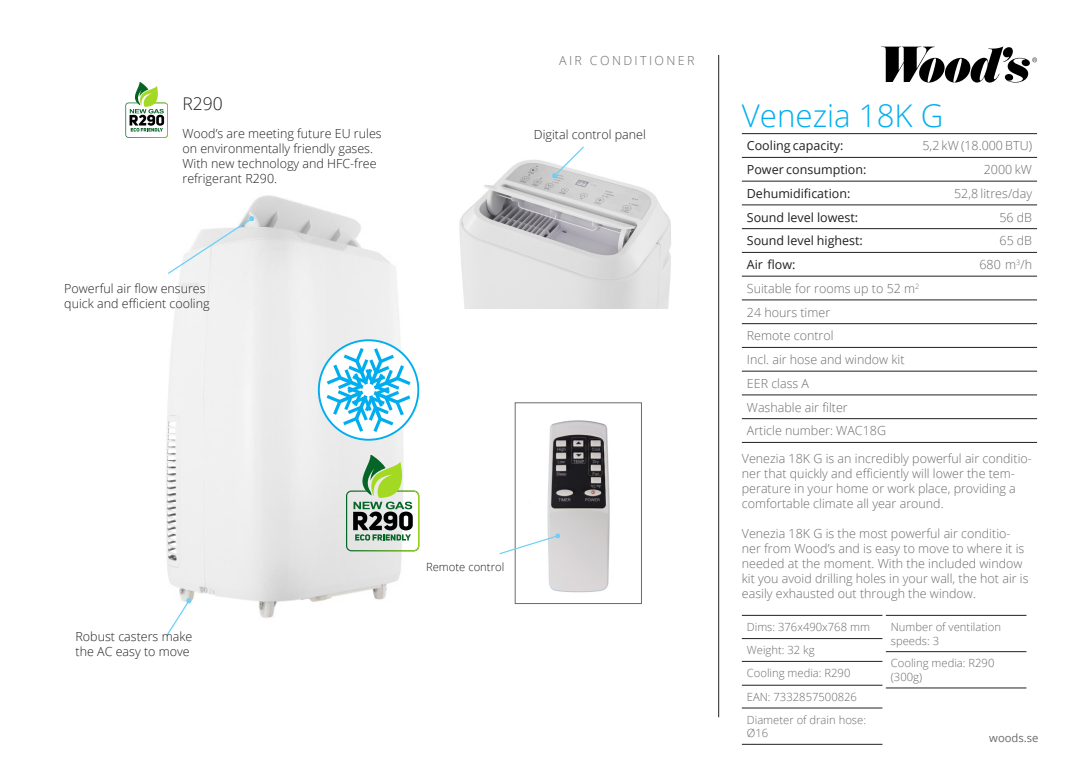
<style>
.page{position:relative;width:1088px;height:780px;background:#fff}
.page>*{position:absolute;margin:0;border:0;box-sizing:border-box;transform-origin:0 0}
.t1{font:300 31.25px "Open Sans";color:#00aeef}
.t2{font:300 17.5px "Open Sans";color:#231f20}
.t3{font:300 12.5px/15px "Open Sans";color:#6b6b6e}
.t4{font:300 12.5px/15px "Open Sans";color:#231f20}
.t5{font:12.5px "Open Sans";color:#231f20}
.t6{font:300 12.5px "Open Sans";letter-spacing:.19em;color:#6b6b6e}
.t7{font:300 11.25px/13.5px "Open Sans";color:#6b6b6e}
.t8{font:300 11.25px "Open Sans";color:#231f20}
.t9{font:11.25px "Open Sans";color:#6b6b6e}
</style>
<div class="page">
<img style="left:166px;top:195px;width:345px;height:423px">
<hr style="left:742px;top:133px;width:295px;height:1px;background:#231f20">
<hr style="left:742px;top:157px;width:295px;height:1px;background:#231f20">
<hr style="left:742px;top:181px;width:295px;height:1px;background:#231f20">
<hr style="left:742px;top:205px;width:295px;height:1px;background:#231f20">
<hr style="left:742px;top:228px;width:295px;height:1px;background:#231f20">
<hr style="left:742px;top:252px;width:295px;height:1px;background:#231f20">
<hr style="left:742px;top:276px;width:295px;height:1px;background:#231f20">
<hr style="left:742px;top:300px;width:295px;height:1px;background:#231f20">
<hr style="left:742px;top:323px;width:295px;height:1px;background:#231f20">
<hr style="left:742px;top:347px;width:295px;height:1px;background:#231f20">
<hr style="left:742px;top:371px;width:295px;height:1px;background:#231f20">
<hr style="left:742px;top:394px;width:295px;height:1px;background:#231f20">
<hr style="left:742px;top:418px;width:295px;height:1px;background:#231f20">
<hr style="left:742px;top:442px;width:295px;height:1px;background:#231f20">
<svg style="left:319px;top:340px;width:99px;height:99px"></svg>
<div style="left:318px;top:339px;width:101px;height:101px;border:2px solid #00aeef;border-radius:50%"></div>
<svg style="left:327px;top:348px;width:83px;height:84px"></svg>
<svg style="left:166px;top:598px;width:26px;height:38px"></svg>
<svg style="left:166px;top:216px;width:88px;height:59px"></svg>
<hr style="left:718px;top:55px;width:1px;height:662px;background:#231f20">
<hr style="left:742px;top:615px;width:140px;height:1px;background:#231f20">
<hr style="left:742px;top:638px;width:140px;height:1px;background:#231f20">
<hr style="left:742px;top:661px;width:140px;height:1px;background:#231f20">
<hr style="left:742px;top:685px;width:140px;height:1px;background:#231f20">
<hr style="left:742px;top:707px;width:140px;height:1px;background:#231f20">
<hr style="left:742px;top:744px;width:140px;height:1px;background:#231f20">
<hr style="left:886px;top:615px;width:140px;height:1px;background:#231f20">
<hr style="left:886px;top:651px;width:140px;height:1px;background:#231f20">
<hr style="left:886px;top:687px;width:140px;height:1px;background:#231f20">
<img style="left:547px;top:420px;width:63px;height:173px">
<div style="left:515px;top:402px;width:126px;height:201px;border:1px solid #6b6b6e"></div>
<svg style="left:498px;top:533px;width:62px;height:22px"></svg>
<img style="left:438px;top:159px;width:233px;height:149px">
<svg style="left:552px;top:146px;width:33px;height:32px"></svg>
<svg style="left:346px;top:455px;width:73px;height:96px"></svg>
<svg style="left:125px;top:82px;width:43px;height:56px"></svg>
<svg style="left:881px;top:46px;width:156px;height:37px"></svg>
<p class="t2" style="left:182px;top:92px;width:42px">R290</p>
<p class="t4" style="left:182px;top:125px;width:201px">Wood’s are meeting future EU rules</p>
<p class="t4" style="left:182px;top:140px;width:192px">on environmentally friendly gases.</p>
<p class="t4" style="left:182px;top:155px;width:196px">With new technology and HFC-free</p>
<p class="t4" style="left:182px;top:170px;width:96px">refrigerant R290.</p>
<p class="t4" style="left:64px;top:281px;width:147px">Powerful air flow ensures quick and efficient cooling</p>
<p class="t6" style="left:559px;top:51px;width:137px">AIR CONDITIONER</p>
<p class="t4" style="left:534px;top:126px;width:114px">Digital control panel</p>
<p class="t4" style="left:76px;top:629px;width:118px">Robust casters make the AC easy to move</p>
<p class="t8" style="left:426px;top:559px;width:80px">Remote control</p>
<p class="t1" style="left:742px;top:94px;width:203px">Venezia 18K G</p>
<p class="t5" style="left:747px;top:137px;width:98px">Cooling capacity:</p>
<p class="t3" style="left:922px;top:138px;width:111px">5,2 kW (18.000 BTU)</p>
<p class="t5" style="left:747px;top:161px;width:121px">Power consumption:</p>
<p class="t3" style="left:984px;top:162px;width:50px">2000 kW</p>
<p class="t5" style="left:747px;top:185px;width:105px">Dehumidification:</p>
<p class="t3" style="left:954px;top:185px;width:80px">52,8 litres/day</p>
<p class="t5" style="left:747px;top:208px;width:113px">Sound level lowest:</p>
<p class="t3" style="left:999px;top:209px;width:34px">56 dB</p>
<p class="t5" style="left:747px;top:232px;width:118px">Sound level highest:</p>
<p class="t3" style="left:999px;top:233px;width:34px">65 dB</p>
<p class="t5" style="left:747px;top:256px;width:50px">Air flow:</p>
<p class="t3" style="left:979px;top:257px;width:54px">680 m<sup>3</sup>/h</p>
<p class="t3" style="left:747px;top:280px;width:174px">Suitable for rooms up to 52 m<sup>2</sup></p>
<p class="t3" style="left:747px;top:304px;width:85px">24 hours timer</p>
<p class="t3" style="left:747px;top:328px;width:88px">Remote control</p>
<p class="t3" style="left:747px;top:351px;width:159px">Incl. air hose and window kit</p>
<p class="t3" style="left:747px;top:375px;width:64px">EER class A</p>
<p class="t3" style="left:747px;top:399px;width:102px">Washable air filter</p>
<p class="t3" style="left:747px;top:423px;width:141px">Article number: WAC18G</p>
<p class="t3" style="left:742px;top:451px;width:291px">Venezia 18K G is an incredibly powerful air conditio&shy;ner that quickly and efficiently will lower the tem&shy;perature in your home or work place, providing a comfortable climate all year around.</p>
<p class="t3" style="left:742px;top:526px;width:288px">Venezia 18K G is the most powerful air conditio&shy;ner from Wood’s and is easy to move to where it is needed at the moment. With the included window kit you avoid drilling holes in your wall, the hot air is easily exhausted out through the window.</p>
<p class="t7" style="left:747px;top:620px;width:125px">Dims: 376x490x768 mm</p>
<p class="t7" style="left:747px;top:643px;width:69px">Weight: 32 kg</p>
<p class="t7" style="left:747px;top:666px;width:105px">Cooling media: R290</p>
<p class="t7" style="left:747px;top:689px;width:112px">EAN: 7332857500826</p>
<p class="t7" style="left:747px;top:712px;width:121px">Diameter of drain hose:<br>Ø16</p>
<p class="t7" style="left:891px;top:620px;width:112px">Number of ventilation speeds: 3</p>
<p class="t7" style="left:891px;top:656px;width:105px">Cooling media: R290 (300g)</p>
<p class="t9" style="left:989px;top:730px;width:51px">woods.se</p>
</div>
